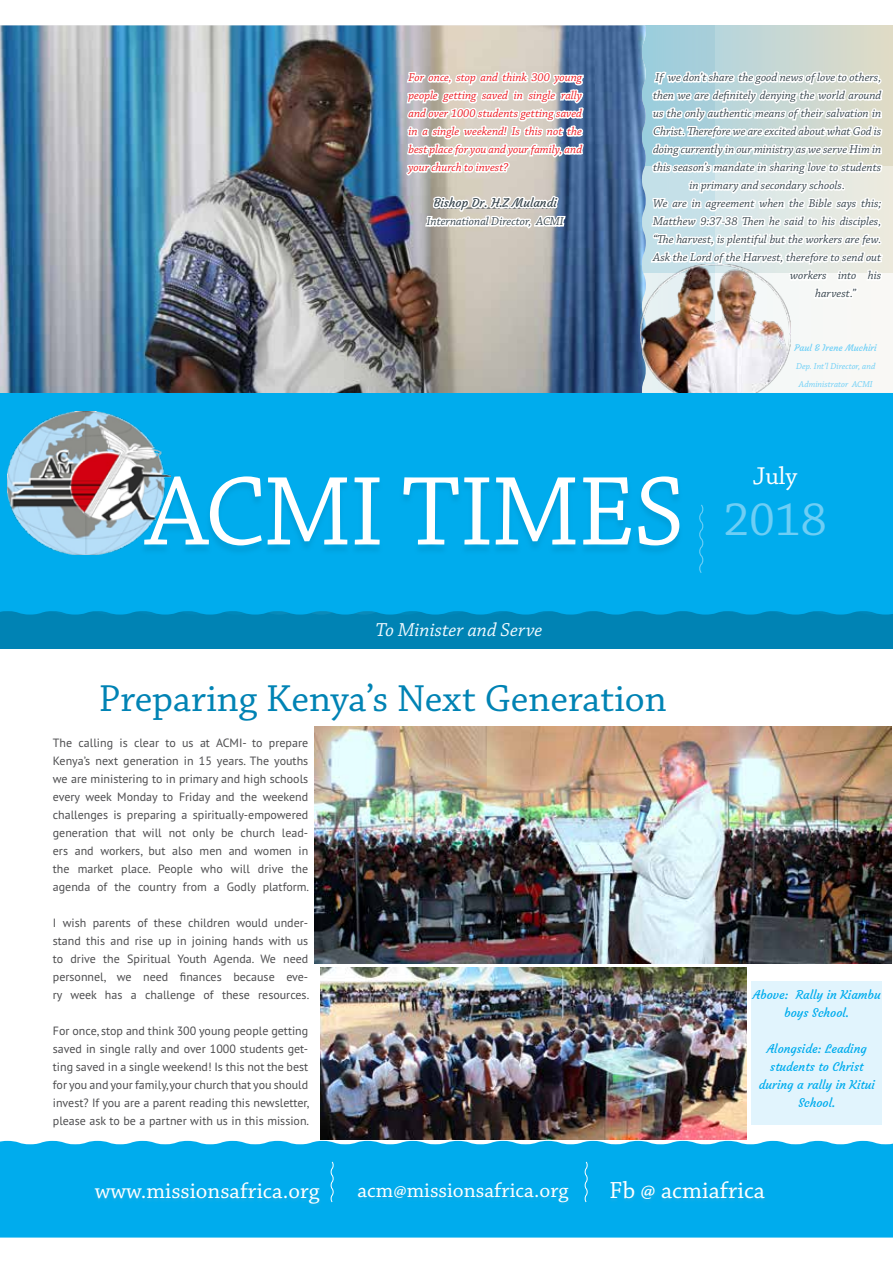
<style>
.page{position:relative;width:893px;height:1263px;background:#fff}
.page>*{position:absolute;margin:0;border:0;box-sizing:border-box;transform-origin:0 0}
.t1{font:103.05px "Chaparral Pro";letter-spacing:-.02em;color:#fff}
.t2{font:49.35px "Chaparral Pro";color:#6ecef5}
.t3{font:39.45px "Chaparral Pro";color:#0083b4}
.t4{font:25.65px "Chaparral Pro";color:#fff}
.t5{font:24.45px "Chaparral Pro";color:#fff}
.t6{font:22.95px "Chaparral Pro";color:#fff}
.t7{font:21.45px "Chaparral Pro";color:#fff}
.t8{font:italic 19.8px "Chaparral Pro";color:#eff9fe}
.t9{font:12px/18px "PT Sans";color:#4d4d4f;text-align:justify}
.t10{font:italic 12px "Chaparral Pro";color:#39474f}
.t11{font:italic 12px/18px "Chaparral Pro";color:#ed1d24;text-align:justify}
.t12{font:12px/18px "Courgette";color:#00aced;text-align:center}
.t13{font:12px "Courgette";color:#39474f}
.t14{font:italic 9px/18px "Chaparral Pro";color:#6dcff6;text-align:center}
.t15{font:9px "Courgette";color:#6dcff6}
</style>
<div class="page">
<svg style="left:715px;top:25px;width:178px;height:368px"></svg>
<svg style="left:646px;top:25px;width:69px;height:239px;background:#a4d0dc"></svg>
<div style="left:0;top:411px;width:893px;height:237px;background:#0083b4"></div>
<div style="left:0;top:393px;width:893px;height:221px;background:#00aced"></div>
<div style="left:0;top:1141px;width:893px;height:96px;background:#00aced"></div>
<img style="left:0;top:25px;width:646px;height:368px">
<img style="left:315px;top:726px;width:576px;height:237px">
<img style="left:321px;top:967px;width:425px;height:172px">
<svg style="left:405px;top:53px;width:180px;height:205px"></svg>
<div style="left:92px;top:1181px;width:230px;height:27px;background:#02acec"></div>
<div style="left:355px;top:1181px;width:216px;height:25px;background:#03acec"></div>
<div style="left:608px;top:1180px;width:160px;height:24px;background:#04aceb"></div>
<img style="left:8px;top:411px;width:163px;height:144px">
<div style="left:140px;top:478px;width:544px;height:78px;background:#0083b4;opacity:.3"></div>
<div style="left:752px;top:981px;width:130px;height:144px;background:#e1f4fd"></div>
<svg style="left:650px;top:63px;width:234px;height:250px"></svg>
<img style="left:640px;top:264px;width:150px;height:129px">
<svg style="left:698px;top:503px;width:7px;height:71px"></svg>
<svg style="left:330px;top:1161px;width:5px;height:42px"></svg>
<svg style="left:584px;top:1161px;width:5px;height:42px"></svg>
<p class="t11" style="left:408px;top:69px;width:175px">For once, stop and think 300 young people getting saved in single rally and over 1000 students getting saved in a single weekend! Is this not the best place for you and your family, and your church to invest?</p>
<p class="t13" style="left:434px;top:195px;width:125px">Bishop Dr. H.Z Mulandi</p>
<p class="t10" style="left:427px;top:215px;width:138px">International Director, ACMI</p>
<p class="t10" style="left:656px;top:71px;width:227px">If we don’t share the good news of love to others,</p>
<p class="t10" style="left:653px;top:89px;width:230px">then we are definitely denying the world around</p>
<p class="t10" style="left:653px;top:107px;width:230px">us the only authentic means of their salvation in</p>
<p class="t10" style="left:653px;top:125px;width:230px">Christ. Therefore we are excited about what God is</p>
<p class="t10" style="left:653px;top:143px;width:230px">doing currently in our ministry as we serve Him in</p>
<p class="t10" style="left:653px;top:161px;width:230px">this season’s mandate in sharing love to students</p>
<p class="t10" style="left:689px;top:179px;width:157px">in primary and secondary schools.</p>
<p class="t10" style="left:653px;top:197px;width:230px">We are in agreement when the Bible says this;</p>
<p class="t10" style="left:653px;top:215px;width:230px">Matthew 9:37-38 Then he said to his disciples,</p>
<p class="t10" style="left:653px;top:233px;width:230px">“The harvest, is plentiful but the workers are few.</p>
<p class="t10" style="left:653px;top:251px;width:230px">Ask the Lord of the Harvest, therefore to send out</p>
<p class="t10" style="left:790px;top:269px;width:93px">workers into his</p>
<p class="t10" style="left:815px;top:287px;width:43px">harvest.”</p>
<p class="t15" style="left:795px;top:342px;width:84px">Paul &amp; Irene Muchiri</p>
<p class="t14" style="left:796px;top:358px;width:81px">Dep. Int’l Director, and<br>Administrator ACMI</p>
<h1 class="t1" style="left:146px;top:455px;width:541px">ACMI TIMES</h1>
<h3 class="t8" style="left:376px;top:619px;width:169px">To Minister and Serve</h3>
<h3 class="t3" style="left:99px;top:677px;width:569px">Preparing Kenya’s Next Generation</h3>
<p class="t9" style="left:53px;top:734px;width:258px">The calling is clear to us at ACMI- to prepare Kenya’s next generation in 15 years. The youths we are ministering to in primary and high schools every week Monday to Friday and the weekend challenges is preparing a spiritually-empowered generation that will not only be church lead&shy;ers and workers, but also men and women in the market place. People who will drive the agenda of the country from a Godly platform.</p>
<p class="t9" style="left:53px;top:914px;width:258px">I wish parents of these children would under&shy;stand this and rise up in joining hands with us to drive the Spiritual Youth Agenda. We need personnel, we need finances because eve&shy;ry week has a challenge of these resources.</p>
<p class="t9" style="left:53px;top:1022px;width:258px">For once, stop and think 300 young people getting saved in single rally and over 1000 students get&shy;ting saved in a single weekend! Is this not the best for you and your family, your church that you should invest? If you are a parent reading this newsletter, please ask to be a partner with us in this mission.</p>
<h3 class="t4" style="left:753px;top:461px;width:46px">July</h3>
<h2 class="t2" style="left:723px;top:492px;width:105px">2018</h2>
<p class="t12" style="left:753px;top:986px;width:129px">Above: Rally in Kiambu boys School.</p>
<p class="t12" style="left:759px;top:1040px;width:118px">Alongside: Leading students to Christ during a rally in Kitui<br>School.</p>
<h3 class="t6" style="left:95px;top:1178px;width:226px">www.missionsafrica.org</h3>
<h3 class="t7" style="left:358px;top:1178px;width:212px">acm@missionsafrica.org</h3>
<h3 class="t5" style="left:610px;top:1177px;width:157px">Fb @ acmiafrica</h3>
</div>
